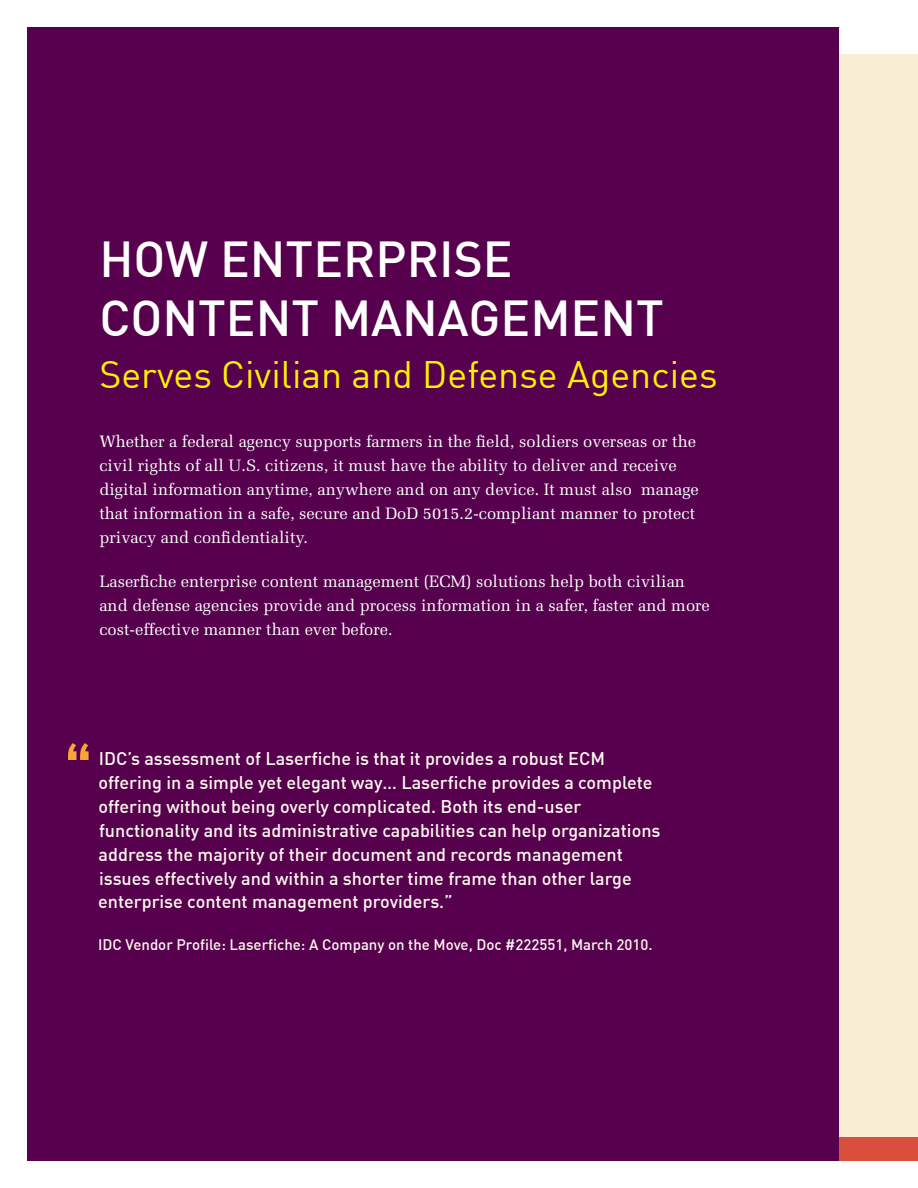
<style>
.page{position:relative;width:918px;height:1188px;background:#fff}
.page>*{position:absolute;margin:0;border:0;box-sizing:border-box;transform-origin:0 0}
.t1{font:500 49.5px/58.5px "DIN";color:#fff}
.t2{font:37.5px "DIN";color:#fff200}
.t3{font:500 18px/23.7px "DIN";color:#fcf7ed}
.t4{font:16.5px/24px "Melior";color:#fff}
.t5{font:500 15px "DIN";color:#fcf7ed}
</style>
<div class="page">
<div style="left:838px;top:54px;width:80px;height:1085px;background:#f7eed4"></div>
<div style="left:836px;top:1137px;width:82px;height:24px;background:#db4f3d"></div>
<div style="left:27px;top:27px;width:811px;height:1134px;background:#56004e"></div>
<svg style="left:68px;top:743px;width:21px;height:17px"></svg>
<h1 class="t1" style="left:99px;top:228px;width:566px">HOW ENTERPRISE<br>CONTENT MANAGEMENT</h1>
<h2 class="t2" style="left:99px;top:351px;width:620px">Serves Civilian and Defense Agencies</h2>
<p class="t4" style="left:99px;top:429px;width:601px">Whether a federal agency supports farmers in the field, soldiers overseas or the civil rights of all U.S. citizens, it must have the ability to deliver and receive digital information anytime, anywhere and on any device. It must also manage that information in a safe, secure and DoD 5015.2-compliant manner to protect privacy and confidentiality.</p>
<p class="t4" style="left:99px;top:569px;width:612px">Laserfiche enterprise content management (ECM) solutions help both civilian and defense agencies provide and process information in a safer, faster and more cost-effective manner than ever before.</p>
<p class="t3" style="left:98px;top:746px;width:564px">IDC’s assessment of Laserfiche is that it provides a robust ECM offering in a simple yet elegant way… Laserfiche provides a complete offering without being overly complicated. Both its end-user functionality and its administrative capabilities can help organizations address the majority of their document and records management issues effectively and within a shorter time frame than other large enterprise content management providers.”</p>
<p class="t5" style="left:98px;top:935px;width:556px">IDC Vendor Profile: Laserfiche: A Company on the Move, Doc #222551, March 2010.</p>
</div>
